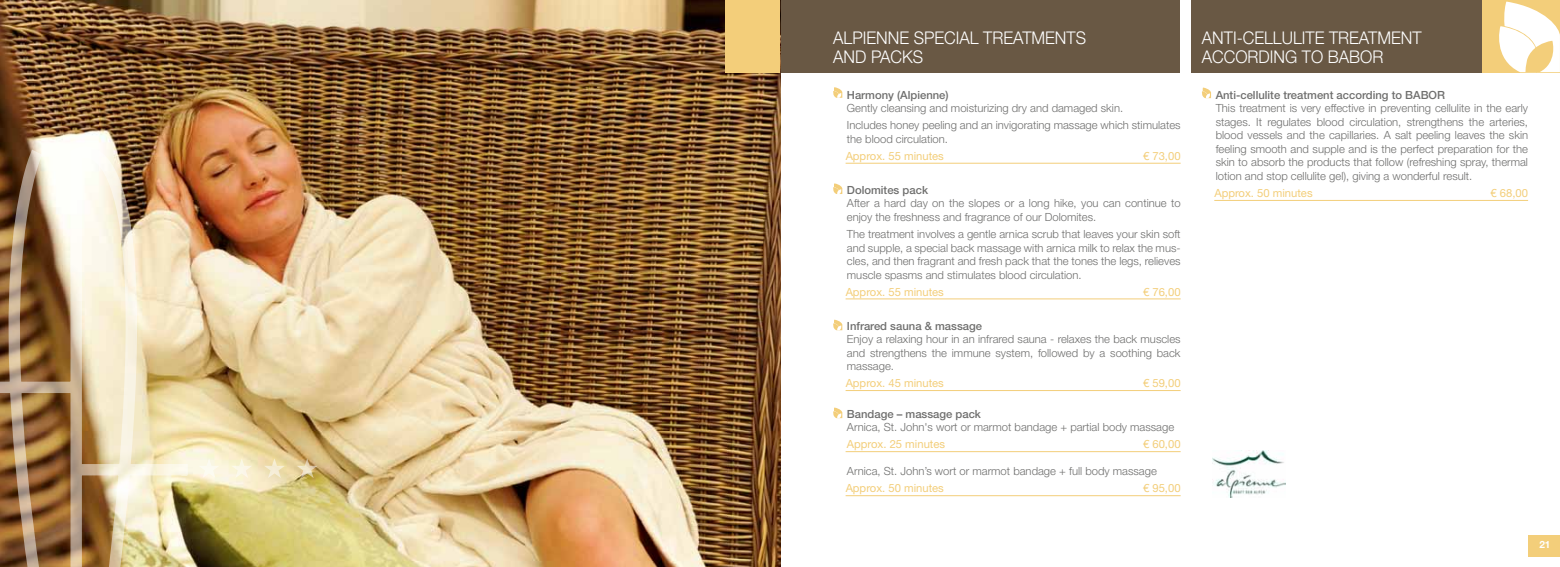
<style>
.page{position:relative;width:1560px;height:567px;background:#fff}
.page>*{position:absolute;margin:0;border:0;box-sizing:border-box;transform-origin:0 0}
.t1{font:300 17.5px/18.8px "Helvetica Neue LT Std";color:#fff;scale:.94 1}
.t2{font:300 11.25px/13.5px "Helvetica Neue LT Std";color:#6f6f6e;text-align:justify}
.t3{font:11.25px "Helvetica Neue LT Std";color:#f3ce7a}
.t4{font:500 11.25px "Helvetica Neue LT Std";color:#6f6f6e}
.t5{font:700 10px "Helvetica Neue LT Std";color:#fff}
</style>
<div class="page">
<div style="left:1527px;top:535px;width:32px;height:22px;background:#f3ce7a"></div>
<div style="left:780px;top:0;width:707px;height:72px;background:#695844"></div>
<img style="left:0;top:0;width:780px;height:567px">
<svg style="left:833px;top:320px;width:9px;height:10px"></svg>
<svg style="left:833px;top:407px;width:9px;height:11px"></svg>
<svg style="left:833px;top:183px;width:9px;height:11px"></svg>
<svg style="left:833px;top:87px;width:9px;height:11px"></svg>
<svg style="left:1202px;top:88px;width:8px;height:10px"></svg>
<div style="left:1482px;top:0;width:77px;height:72px;background:#f3ce7a"></div>
<svg style="left:1499px;top:2px;width:60px;height:70px"></svg>
<div style="left:725px;top:0;width:55px;height:72px;background:#f3ce7a"></div>
<div style="left:1180px;top:0;width:11px;height:74px;background:#fff"></div>
<svg style="left:297px;top:458px;width:20px;height:20px"></svg>
<img style="left:0;top:145px;width:199px;height:422px">
<svg style="left:264px;top:458px;width:21px;height:20px"></svg>
<svg style="left:231px;top:458px;width:21px;height:20px"></svg>
<svg style="left:198px;top:458px;width:21px;height:20px"></svg>
<img style="left:1212px;top:450px;width:73px;height:48px">
<hr style="left:845px;top:163px;width:335px;height:1px;background:#f3ce7a">
<hr style="left:845px;top:299px;width:335px;height:1px;background:#f3ce7a">
<hr style="left:845px;top:390px;width:335px;height:1px;background:#f3ce7a">
<hr style="left:845px;top:451px;width:335px;height:1px;background:#f3ce7a">
<hr style="left:845px;top:495px;width:335px;height:1px;background:#f3ce7a">
<hr style="left:1214px;top:200px;width:313px;height:1px;background:#f3ce7a">
<h1 class="t1" style="left:833px;top:28px;width:270px">ALPIENNE SPECIAL TREATMENTS<br>AND PACKS</h1>
<p class="t4" style="left:846px;top:88px;width:103px">Harmony (Alpienne)</p>
<p class="t2" style="left:846px;top:100px;width:335px;line-height:17px">Gently cleansing and moisturizing dry and damaged skin.<br>Includes honey peeling and an invigorating massage which stimulates</p>
<p class="t2" style="left:846px;top:132px;width:102px">the blood circulation.</p>
<p class="t3" style="left:845px;top:149px;width:100px">Approx. 55 minutes</p>
<p class="t3" style="left:1142px;top:149px;width:39px">€ 73,00</p>
<p class="t4" style="left:846px;top:183px;width:83px">Dolomites pack</p>
<p class="t2" style="left:846px;top:196px;width:335px">After a hard day on the slopes or a long hike, you can continue to enjoy the freshness and fragrance of our Dolomites.</p>
<p class="t2" style="left:846px;top:227px;width:335px">The treatment involves a gentle arnica scrub that leaves your skin soft and supple, a special back massage with arnica milk to relax the mus&shy;cles, and then fragrant and fresh pack that the tones the legs, relieves muscle spasms and stimulates blood circulation.</p>
<p class="t3" style="left:845px;top:285px;width:100px">Approx. 55 minutes</p>
<p class="t3" style="left:1142px;top:285px;width:39px">€ 76,00</p>
<p class="t4" style="left:846px;top:319px;width:137px">Infrared sauna &amp; massage</p>
<p class="t2" style="left:846px;top:332px;width:335px">Enjoy a relaxing hour in an infrared sauna - relaxes the back muscles and strengthens the immune system, followed by a soothing back massage.</p>
<p class="t3" style="left:845px;top:376px;width:100px">Approx. 45 minutes</p>
<p class="t3" style="left:1142px;top:376px;width:39px">€ 59,00</p>
<p class="t4" style="left:846px;top:407px;width:136px">Bandage – massage pack</p>
<p class="t2" style="left:846px;top:420px;width:329px">Arnica, St. John's wort or marmot bandage + partial body massage</p>
<p class="t3" style="left:846px;top:438px;width:100px">Approx. 25 minutes</p>
<p class="t3" style="left:1142px;top:438px;width:39px">€ 60,00</p>
<p class="t2" style="left:846px;top:464px;width:311px">Arnica, St. John’s wort or marmot bandage + full body massage</p>
<p class="t3" style="left:845px;top:482px;width:100px">Approx. 50 minutes</p>
<p class="t3" style="left:1142px;top:482px;width:39px">€ 95,00</p>
<h1 class="t1" style="left:1201px;top:28px;width:235px">ANTI-CELLULITE TREATMENT<br>ACCORDING TO BABOR</h1>
<p class="t4" style="left:1215px;top:88px;width:231px">Anti-cellulite treatment according to BABOR</p>
<p class="t2" style="left:1215px;top:101px;width:314px">This treatment is very effective in preventing cellulite in the early stages. It regulates blood circulation, strengthens the arteries, blood vessels and the capillaries. A salt peeling leaves the skin feeling smooth and supple and is the perfect preparation for the skin to absorb the products that follow (refreshing spray, thermal lotion and stop cellulite gel), giving a wonderful result.</p>
<p class="t3" style="left:1214px;top:186px;width:100px">Approx. 50 minutes</p>
<p class="t3" style="left:1490px;top:186px;width:39px">€ 68,00</p>
<p class="t5" style="left:1538px;top:539px;width:13px">21</p>
</div>
